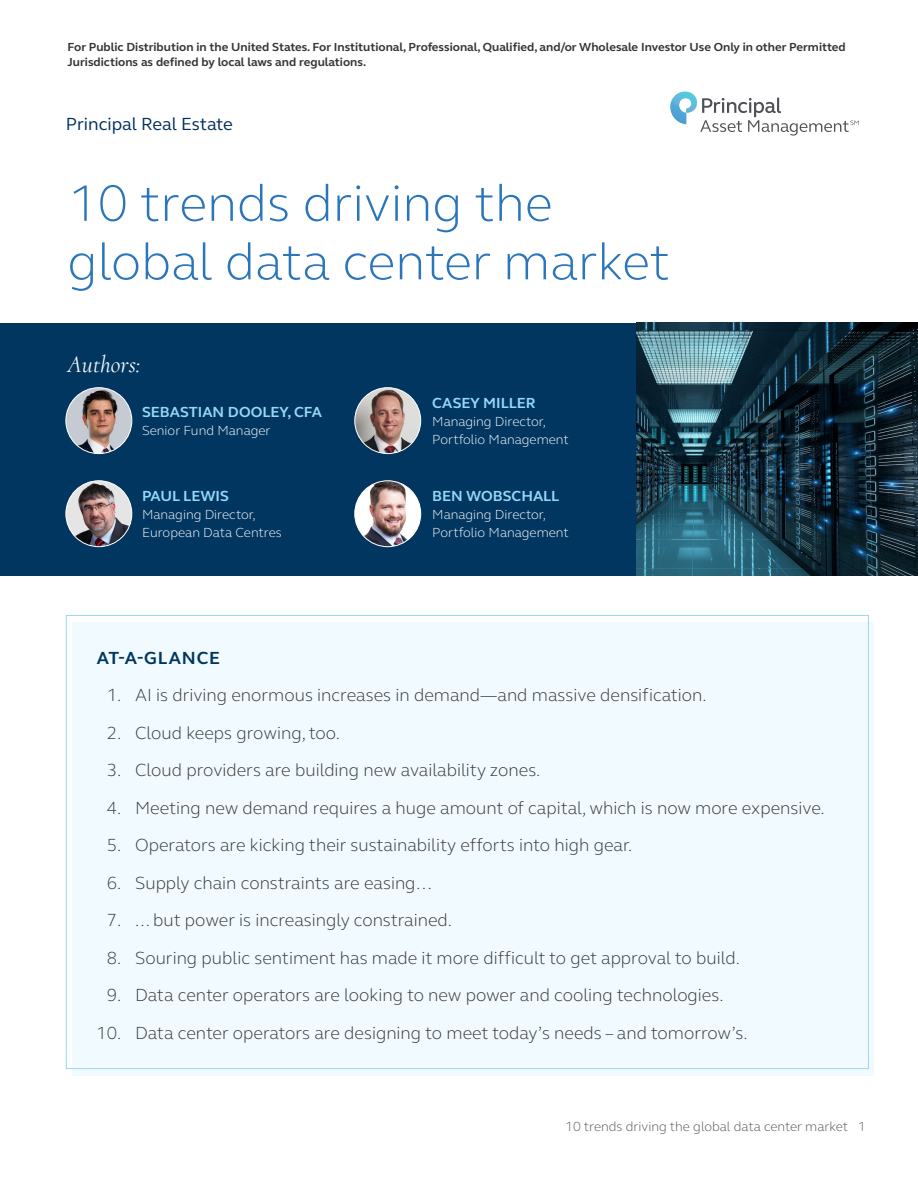
<style>
.page{position:relative;width:918px;height:1188px;background:#fff}
.page>*{position:absolute;margin:0;border:0;box-sizing:border-box;transform-origin:0 0}
.Large_title{font:300 52.5px/58.5px "FS Elliot Pro";color:#2b75bb}
.Cormorant_callout{font:italic 24px "Cormorant Infant";color:#fff}
._10_14_paragraph{font:300 18px "FS Elliot Pro";color:#343433}
.Investment_team{font:18px "FS Elliot Pro";color:#002d5b}
.Subhead_3{font:700 18px "FS Elliot Pro";letter-spacing:.05em;color:#003660}
.BODY{font:700 15px "FS Elliot Pro";color:#97d7f6}
.BODY-2{font:700 15px "FS Elliot Pro";color:#94d8fa}
.BODY-3{font:300 13.5px/18px "FS Elliot Pro";color:#fff}
.t1{font:300 13.5px "FS Elliot Pro";color:#575453}
.Alternate_audience_disclosure{font:700 12px/15px "FS Elliot Pro";color:#343433}
</style>
<div class="page">
<svg style="left:670px;top:92px;width:189px;height:44px"></svg>
<div style="left:0;top:323px;width:918px;height:252px;background:#003660"></div>
<img style="left:636px;top:323px;width:282px;height:252px">
<img style="left:66px;top:481px;width:66px;height:66px">
<img style="left:66px;top:388px;width:66px;height:66px">
<svg style="left:355px;top:388px;width:66px;height:66px"></svg>
<img style="left:355px;top:481px;width:66px;height:66px">
<div style="left:72px;top:622px;width:802px;height:454px;background:#f1fafe"></div>
<p class="Alternate_audience_disclosure" style="left:68px;top:39px;width:780px">For Public Distribution in the United States. For Institutional, Professional, Qualified, and/or Wholesale Investor Use Only in other Permitted<br>Jurisdictions as defined by local laws and regulations.</p>
<h1 class="Investment_team" style="left:66px;top:112px;width:168px">Principal Real Estate</h1>
<h1 class="Large_title" style="left:68px;top:172px;width:604px">10 trends driving the global data center market</h1>
<p class="Cormorant_callout" style="left:68px;top:350px;width:75px">Authors:</p>
<p class="BODY" style="left:142px;top:402px;width:181px">SEBASTIAN DOOLEY, CFA</p>
<p class="BODY-3" style="left:142px;top:421px;width:130px">Senior Fund Manager</p>
<p class="BODY-2" style="left:142px;top:486px;width:88px">PAUL LEWIS</p>
<p class="BODY-3" style="left:142px;top:505px;width:141px">Managing Director,<br>European Data Centres</p>
<p class="BODY-2" style="left:432px;top:393px;width:105px">CASEY MILLER</p>
<p class="BODY-3" style="left:432px;top:412px;width:138px">Managing Director,<br>Portfolio Management</p>
<p class="BODY" style="left:432px;top:486px;width:129px">BEN WOBSCHALL</p>
<p class="BODY-3" style="left:432px;top:505px;width:138px">Managing Director,<br>Portfolio Management</p>
<h2 class="Subhead_3" style="left:97px;top:645px;width:125px">AT-A-GLANCE</h2>
<p class="_10_14_paragraph" style="left:107px;top:683px;width:602px">1. AI is driving enormous increases in demand—and massive densification.</p>
<p class="_10_14_paragraph" style="left:107px;top:720px;width:235px">2. Cloud keeps growing, too.</p>
<p class="_10_14_paragraph" style="left:107px;top:758px;width:435px">3. Cloud providers are building new availability zones.</p>
<p class="_10_14_paragraph" style="left:107px;top:795px;width:720px">4. Meeting new demand requires a huge amount of capital, which is now more expensive.</p>
<p class="_10_14_paragraph" style="left:107px;top:833px;width:527px">5. Operators are kicking their sustainability efforts into high gear.</p>
<p class="_10_14_paragraph" style="left:107px;top:870px;width:328px">6. Supply chain constraints are easing…</p>
<p class="_10_14_paragraph" style="left:107px;top:908px;width:347px">7. ... but power is increasingly constrained.</p>
<p class="_10_14_paragraph" style="left:107px;top:945px;width:635px">8. Souring public sentiment has made it more difficult to get approval to build.</p>
<p class="_10_14_paragraph" style="left:107px;top:983px;width:618px">9. Data center operators are looking to new power and cooling technologies.</p>
<p class="_10_14_paragraph" style="left:96px;top:1020px;width:653px">10. Data center operators are designing to meet today’s needs – and tomorrow’s.</p>
<p class="t1" style="left:565px;top:1117px;width:302px">10 trends driving the global data center market 1</p>
</div>
